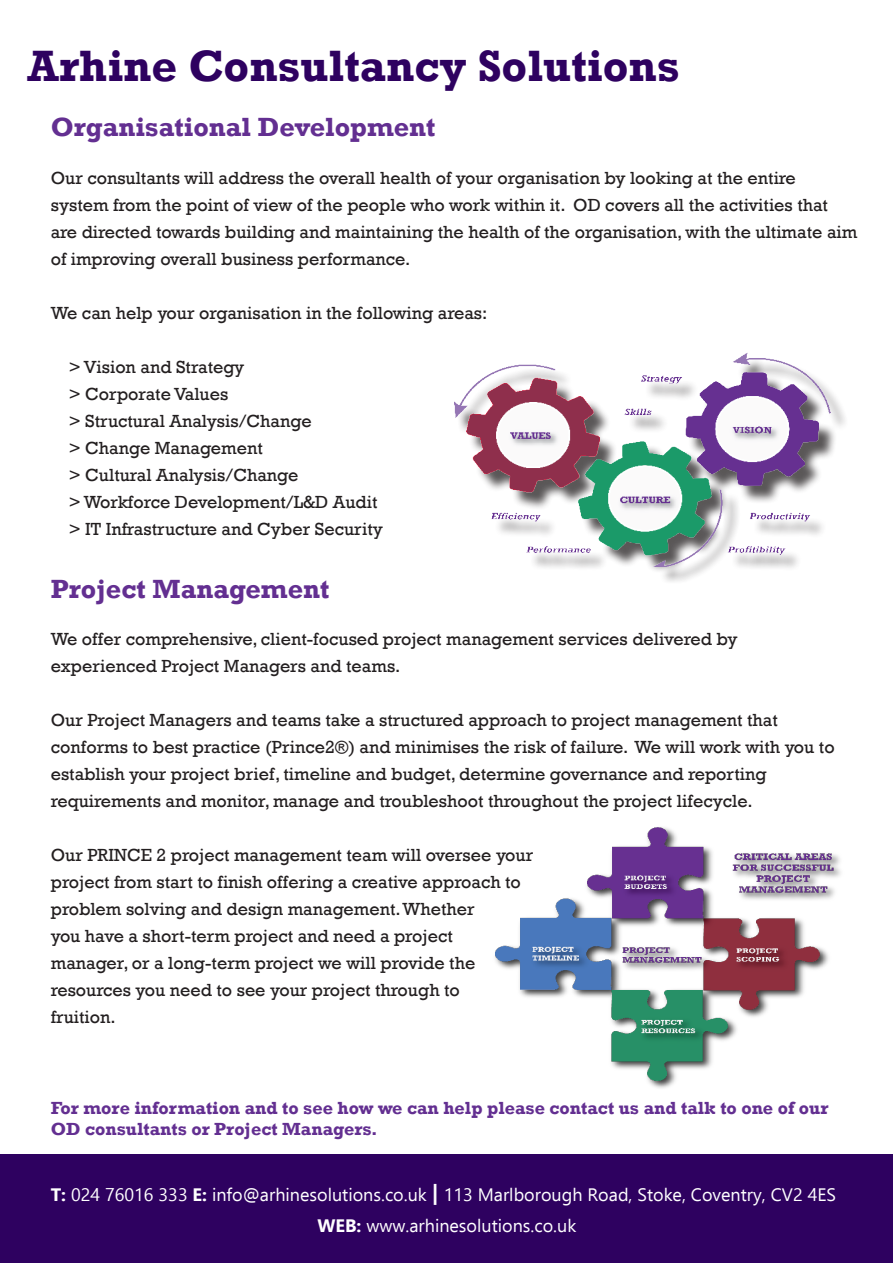
<style>
.page{position:relative;width:893px;height:1263px;background:#fff}
.page>*{position:absolute;margin:0;border:0;box-sizing:border-box;transform-origin:0 0}
.t1{font:700 45px "Rockwell";color:#2e0160}
.t2{font:700 27px "Rockwell";color:#632f91}
.t3{font:18px/27px "Rockwell";color:#231f20}
.t4{font:18px "Ebrima";color:#fff}
.t5{font:700 18px/21px "Rockwell";color:#632f91}
.s1{font-weight:700}
.s2{font-weight:700;font-size:21px}
</style>
<div class="page">
<div style="left:0;top:1154px;width:893px;height:109px;background:#2e0160"></div>
<div style="left:457px;top:357px;width:391px;height:228px;background:#231f20;opacity:.75"></div>
<img style="left:454px;top:353px;width:376px;height:213px">
<img style="left:495px;top:827px;width:346px;height:261px">
<p class="t1" style="left:28px;top:38px;width:654px">Arhine Consultancy Solutions</p>
<p class="t2" style="left:51px;top:110px;width:386px">Organisational Development</p>
<p class="t3" style="left:51px;top:165px;width:747px">Our consultants will address the overall health of your organisation by looking at the entire</p>
<p class="t3" style="left:51px;top:192px;width:808px">system from the point of view of the people who work within it. OD covers all the activities that are directed towards building and maintaining the health of the organisation, with the ultimate aim of improving overall business performance.</p>
<p class="t3" style="left:51px;top:300px;width:438px">We can help your organisation in the following areas:</p>
<p class="t3" style="left:69px;top:354px;width:177px">&gt; Vision and Strategy</p>
<p class="t3" style="left:69px;top:381px;width:161px">&gt; Corporate Values</p>
<p class="t3" style="left:69px;top:408px;width:244px">&gt; Structural Analysis/Change</p>
<p class="t3" style="left:69px;top:435px;width:196px">&gt; Change Management</p>
<p class="t3" style="left:69px;top:462px;width:231px">&gt; Cultural Analysis/Change</p>
<p class="t3" style="left:69px;top:489px;width:310px">&gt; Workforce Development/L&amp;D Audit</p>
<p class="t3" style="left:69px;top:516px;width:316px">&gt; IT Infrastructure and Cyber Security</p>
<p class="t2" style="left:51px;top:573px;width:280px">Project Management</p>
<p class="t3" style="left:51px;top:626px;width:688px">We offer comprehensive, client-focused project management services delivered by</p>
<p class="t3" style="left:51px;top:653px;width:351px">experienced Project Managers and teams.</p>
<p class="t3" style="left:51px;top:707px;width:729px">Our Project Managers and teams take a structured approach to project management that</p>
<p class="t3" style="left:51px;top:734px;width:785px">conforms to best practice (Prince2®) and minimises the risk of failure. We will work with you to establish your project brief, timeline and budget, determine governance and reporting</p>
<p class="t3" style="left:51px;top:788px;width:703px">requirements and monitor, manage and troubleshoot throughout the project lifecycle.</p>
<p class="t3" style="left:51px;top:842px;width:484px">Our PRINCE 2 project management team will oversee your</p>
<p class="t3" style="left:51px;top:869px;width:472px">project from start to finish offering a creative approach to</p>
<p class="t3" style="left:51px;top:896px;width:425px">problem solving and design management. Whether</p>
<p class="t3" style="left:51px;top:923px;width:404px">you have a short-term project and need a project</p>
<p class="t3" style="left:51px;top:950px;width:426px">manager, or a long-term project we will provide the</p>
<p class="t3" style="left:51px;top:977px;width:411px">resources you need to see your project through to</p>
<p class="t3" style="left:51px;top:1004px;width:66px">fruition.</p>
<p class="t5" style="left:51px;top:1098px;width:779px">For more information and to see how we can help please contact us and talk to one of our<br>OD consultants or Project Managers.</p>
<p class="t4" style="left:51px;top:1182px;width:787px"><span class="s1">T:</span> 024 76016 333 <span class="s1">E:</span> info@arhinesolutions.co.uk <span class="s2">|</span> 113 Marlborough Road, Stoke, Coventry, CV2 4ES</p>
<p class="t4" style="left:317px;top:1212px;width:260px"><span class="s1">WEB:</span> www.arhinesolutions.co.uk</p>
</div>
